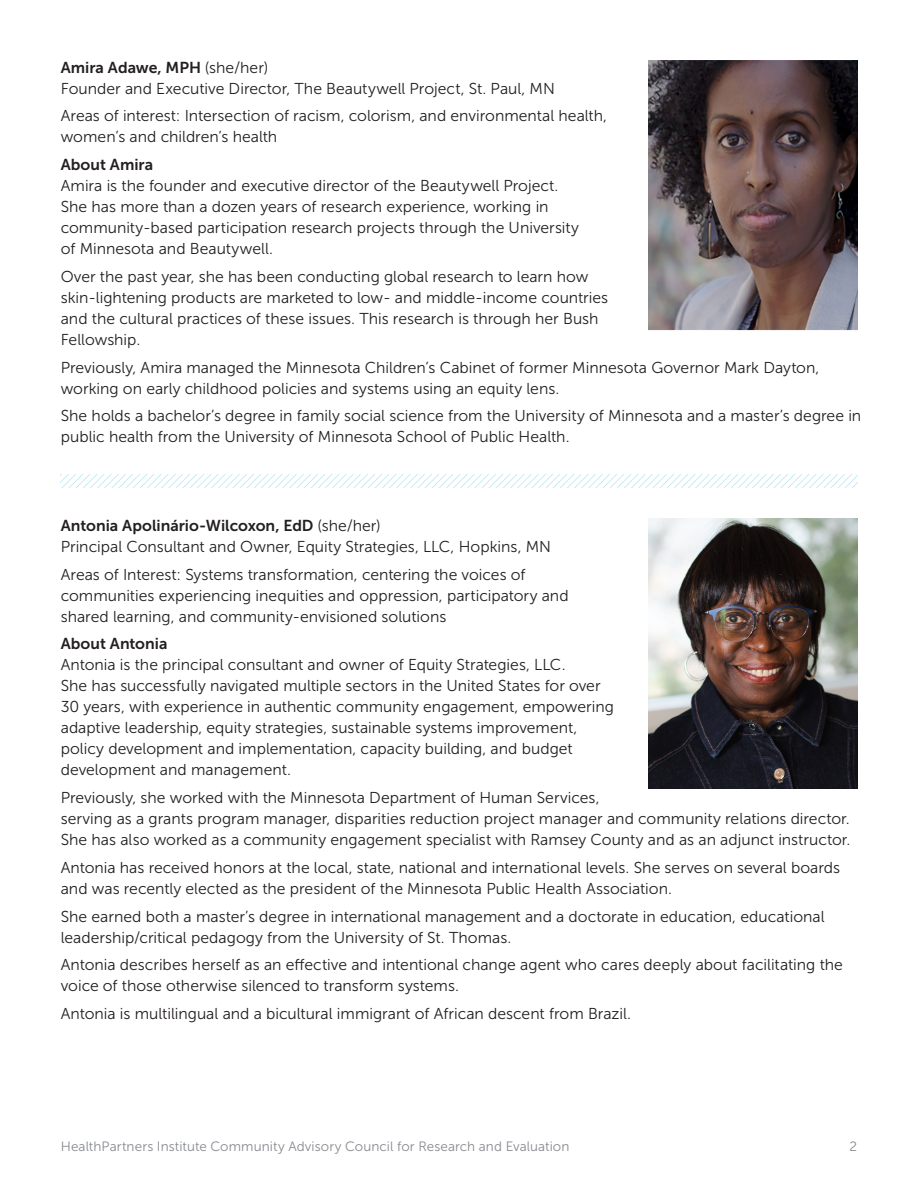
<style>
.page{position:relative;width:918px;height:1188px;background:#fff}
.page>*{position:absolute;margin:0;border:0;box-sizing:border-box;transform-origin:0 0}
.t1{font:15.75px/21px "Museo Sans 300";color:#231f20}
.t2{font:15.75px "Museo Sans 700";color:#231f20}
.t3{font:13.5px "Museo Sans 300";letter-spacing:.005em;color:#878a8f}
.s1{font-family:"Museo Sans 300"}
</style>
<div class="page">
<img style="left:648px;top:61px;width:209px;height:270px">
<svg style="left:61px;top:474px;width:796px;height:14px"></svg>
<img style="left:648px;top:518px;width:209px;height:270px">
<p class="t2" style="left:61px;top:58px;width:209px">Amira Adawe, MPH <span class="s1">(she/her)</span></p>
<p class="t1" style="left:61px;top:78px;width:496px">Founder and Executive Director, The Beautywell Project, St. Paul, MN</p>
<p class="t1" style="left:61px;top:106px;width:548px">Areas of interest: Intersection of racism, colorism, and environmental health, women’s and children’s health</p>
<p class="t2" style="left:61px;top:156px;width:94px">About Amira</p>
<p class="t1" style="left:61px;top:175px;width:520px">Amira is the founder and executive director of the Beautywell Project.<br>She has more than a dozen years of research experience, working in community-based participation research projects through the University of Minnesota and Beautywell.</p>
<p class="t1" style="left:61px;top:266px;width:549px">Over the past year, she has been conducting global research to learn how skin-lightening products are marketed to low- and middle-income countries and the cultural practices of these issues. This research is through her Bush Fellowship.</p>
<p class="t1" style="left:61px;top:357px;width:760px">Previously, Amira managed the Minnesota Children’s Cabinet of former Minnesota Governor Mark Dayton, working on early childhood policies and systems using an equity lens.</p>
<p class="t1" style="left:61px;top:406px;width:802px">She holds a bachelor’s degree in family social science from the University of Minnesota and a master’s degree in public health from the University of Minnesota School of Public Health.</p>
<p class="t2" style="left:61px;top:517px;width:322px">Antonia Apolinário-Wilcoxon, EdD <span class="s1">(she/her)</span></p>
<p class="t1" style="left:61px;top:536px;width:492px">Principal Consultant and Owner, Equity Strategies, LLC, Hopkins, MN</p>
<p class="t1" style="left:61px;top:564px;width:509px">Areas of Interest: Systems transformation, centering the voices of communities experiencing inequities and oppression, participatory and shared learning, and community-envisioned solutions</p>
<p class="t2" style="left:61px;top:635px;width:108px">About Antonia</p>
<p class="t1" style="left:61px;top:655px;width:555px">Antonia is the principal consultant and owner of Equity Strategies, LLC.<br>She has successfully navigated multiple sectors in the United States for over 30 years, with experience in authentic community engagement, empowering adaptive leadership, equity strategies, sustainable systems improvement, policy development and implementation, capacity building, and budget development and management.</p>
<p class="t1" style="left:61px;top:787px;width:791px">Previously, she worked with the Minnesota Department of Human Services,<br>serving as a grants program manager, disparities reduction project manager and community relations director.<br>She has also worked as a community engagement specialist with Ramsey County and as an adjunct instructor.</p>
<p class="t1" style="left:61px;top:857px;width:781px">Antonia has received honors at the local, state, national and international levels. She serves on several boards and was recently elected as the president of the Minnesota Public Health Association.</p>
<p class="t1" style="left:61px;top:906px;width:765px">She earned both a master’s degree in international management and a doctorate in education, educational leadership/critical pedagogy from the University of St. Thomas.</p>
<p class="t1" style="left:61px;top:955px;width:784px">Antonia describes herself as an effective and intentional change agent who cares deeply about facilitating the voice of those otherwise silenced to transform systems.</p>
<p class="t1" style="left:61px;top:1003px;width:572px">Antonia is multilingual and a bicultural immigrant of African descent from Brazil.</p>
<p class="t3" style="left:61px;top:1139px;width:510px">HealthPartners Institute Community Advisory Council for Research and Evaluation</p>
<p class="t3" style="left:850px;top:1139px;width:9px">2</p>
</div>
